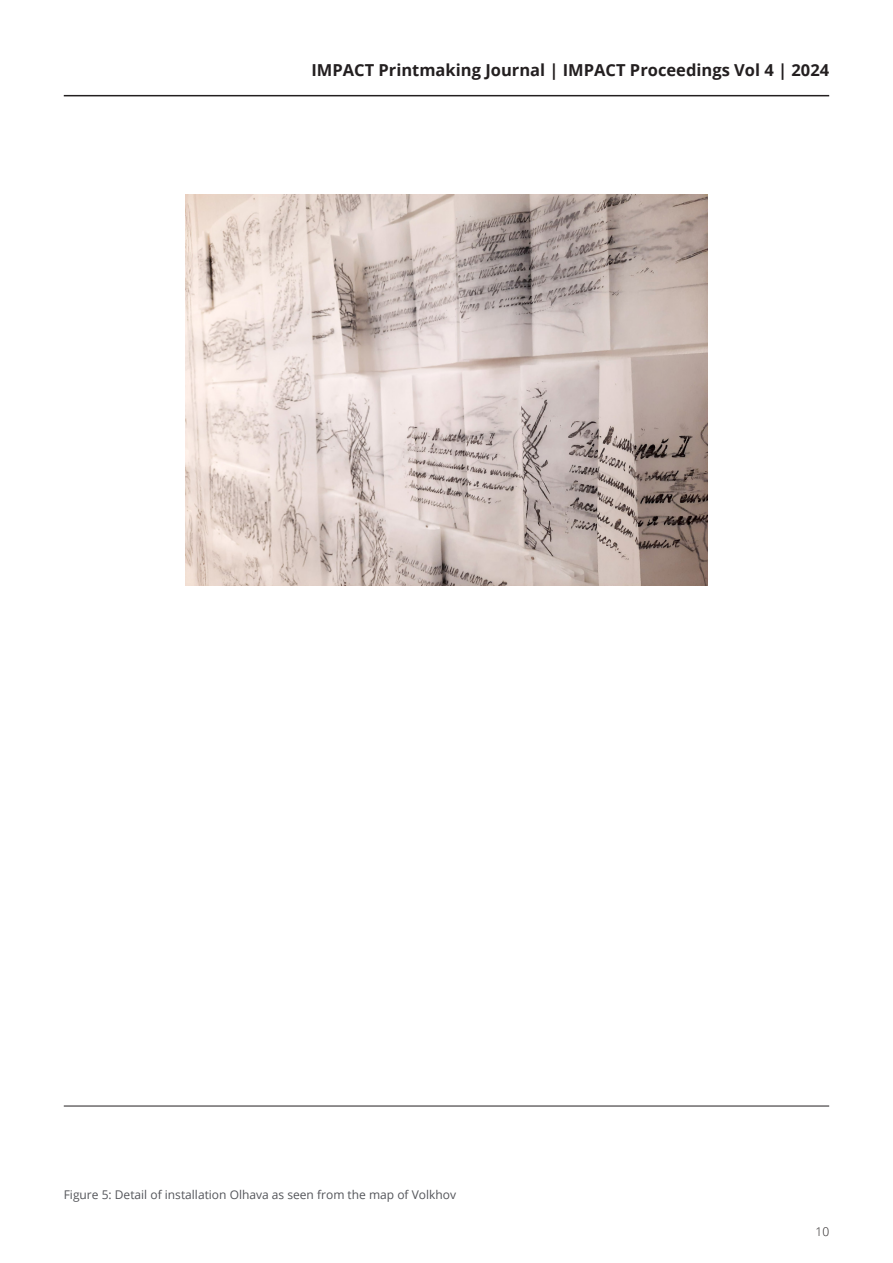
<style>
.page{position:relative;width:893px;height:1263px;background:#fff}
.page>*{position:absolute;margin:0;border:0;box-sizing:border-box;transform-origin:0 0}
.t1{font:700 16.5px "Open Sans";color:#231f20}
.Main_Text{font:12px "Open Sans";color:#54555a}
.t2{font:300 12px "Open Sans";color:#231f20}
</style>
<div class="page">
<hr style="left:64px;top:95px;width:765px;height:1px;background:#231f20">
<hr style="left:64px;top:1106px;width:765px;height:1px;background:#231f20">
<img style="left:185px;top:194px;width:522px;height:392px">
<h1 class="t1" style="left:311px;top:59px;width:519px">IMPACT Printmaking Journal | IMPACT Proceedings Vol 4 | 2024</h1>
<p class="Main_Text" style="left:64px;top:1186px;width:394px">Figure 5: Detail of installation Olhava as seen from the map of Volkhov</p>
<p class="t2" style="left:815px;top:1223px;width:15px">10</p>
</div>
